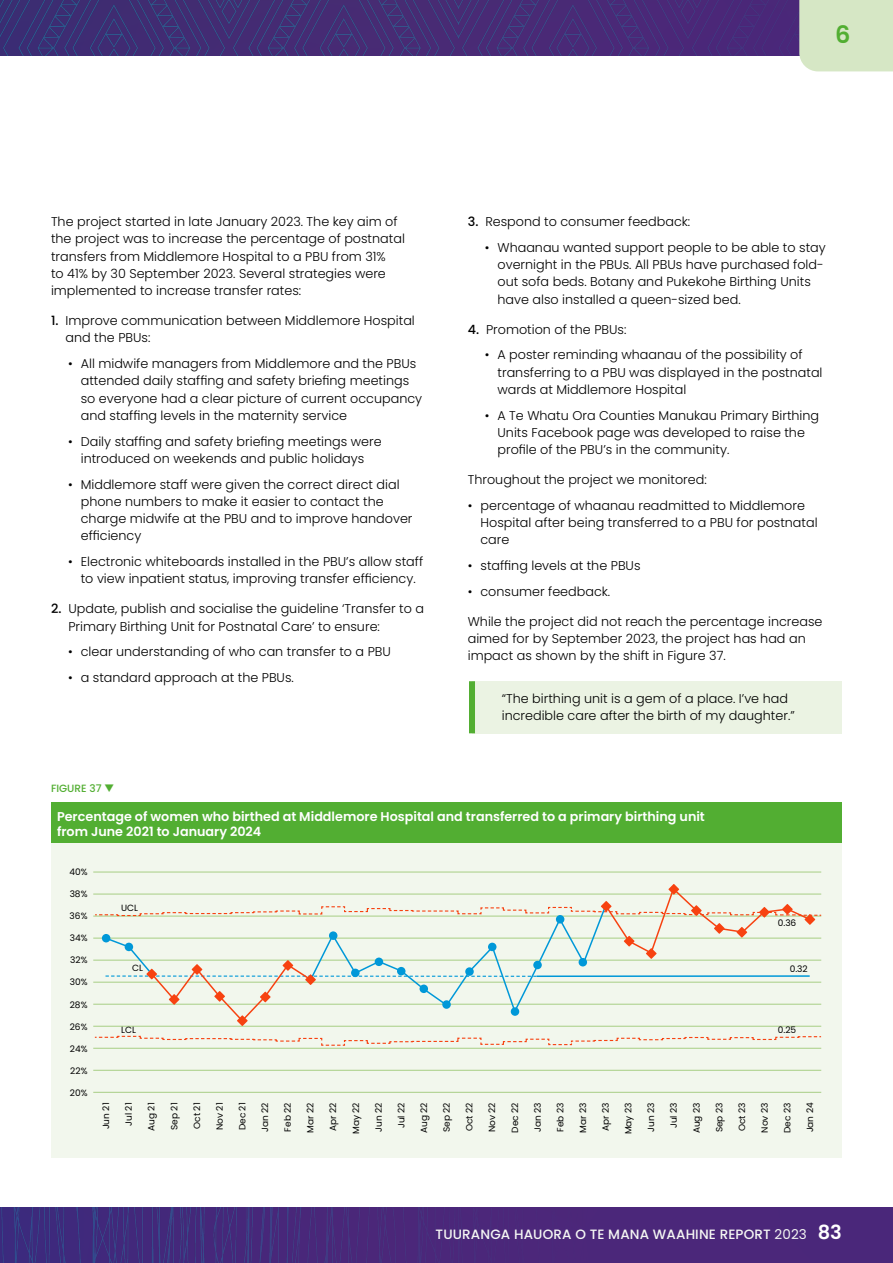
<style>
.page{position:relative;width:893px;height:1263px;background:#fff}
.page>*{position:absolute;margin:0;border:0;box-sizing:border-box;transform-origin:0 0}
.t1{font:600 24px "Poppins";color:#52ae32}
.t2{font:500 13.5px "Poppins";letter-spacing:.01em;color:#f5f7f4}
.t3{font:300 12.75px/17.2px "Poppins";color:#000}
.t4{font:600 12.75px/15.3px "Poppins";color:#fff}
.t5{font:500 10.5px "Poppins";color:#52ae32}
.t6{font:9px "Poppins";color:#000}
.s1{font-weight:500}
.s2{font-weight:400}
.s3{font-weight:600;font-size:19.5px;color:#fff}
</style>
<div class="page">
<div style="left:472px;top:681px;width:370px;height:52px;background:#ebf3e3"></div>
<div style="left:469px;top:681px;width:6px;height:52px;background:#52ae32"></div>
<div style="left:51px;top:802px;width:791px;height:41px;background:#52ae32"></div>
<div style="left:51px;top:843px;width:791px;height:315px;background:#f2f7ed"></div>
<hr style="left:93px;top:872px;width:728px;height:1px;background:#a7ce84">
<hr style="left:93px;top:894px;width:728px;height:1px;background:#a7ce84">
<hr style="left:93px;top:916px;width:728px;height:1px;background:#a7ce84">
<hr style="left:93px;top:938px;width:728px;height:1px;background:#a7ce84">
<hr style="left:93px;top:960px;width:728px;height:1px;background:#a7ce84">
<hr style="left:93px;top:982px;width:728px;height:1px;background:#a7ce84">
<hr style="left:93px;top:1004px;width:728px;height:1px;background:#a7ce84">
<hr style="left:93px;top:1026px;width:728px;height:1px;background:#a7ce84">
<hr style="left:93px;top:1048px;width:728px;height:1px;background:#a7ce84">
<hr style="left:93px;top:1070px;width:728px;height:1px;background:#a7ce84">
<hr style="left:93px;top:1092px;width:728px;height:1px;background:#a7ce84">
<svg style="left:237px;top:1015px;width:11px;height:11px"></svg>
<svg style="left:668px;top:884px;width:11px;height:11px"></svg>
<svg style="left:94px;top:1035px;width:728px;height:11px"></svg>
<svg style="left:94px;top:887px;width:728px;height:135px"></svg>
<svg style="left:146px;top:969px;width:11px;height:10px"></svg>
<img style="left:0;top:0;width:799px;height:56px">
<img style="left:0;top:1207px;width:893px;height:56px">
<div style="left:799px;top:0;width:94px;height:71px;background:#d6e7c5"></div>
<h1 class="t1" style="left:835px;top:20px;width:17px">6</h1>
<p class="t3" style="left:51px;top:213px;width:355px">The project started in late January 2023. The key aim of the project was to increase the percentage of postnatal transfers from Middlemore Hospital to a PBU from 31%<br>to 41% by 30 September 2023. Several strategies were implemented to increase transfer rates:</p>
<p class="t3" style="left:66px;top:312px;width:351px;text-indent:-15px"><span class="s1">1.</span> Improve communication between Middlemore Hospital and the PBUs:</p>
<p class="t3" style="left:81px;top:355px;width:343px;text-indent:-13px">• All midwife managers from Middlemore and the PBUs attended daily staffing and safety briefing meetings so everyone had a clear picture of current occupancy and staffing levels in the maternity service</p>
<p class="t3" style="left:68px;top:432px;width:315px;text-align:center">• Daily staffing and safety briefing meetings were introduced on weekends and public holidays</p>
<p class="t3" style="left:81px;top:475px;width:333px;text-indent:-13px">• Middlemore staff were given the correct direct dial phone numbers to make it easier to contact the charge midwife at the PBU and to improve handover efficiency</p>
<p class="t3" style="left:68px;top:553px;width:357px;text-align:center">• Electronic whiteboards installed in the PBU’s allow staff to view inpatient status, improving transfer efficiency.</p>
<p class="t3" style="left:68px;top:600px;width:357px;text-indent:-17px"><span class="s1">2.</span> Update, publish and socialise the guideline ‘Transfer to a<br>Primary Birthing Unit for Postnatal Care’ to ensure:</p>
<p class="t3" style="left:68px;top:643px;width:324px">• clear understanding of who can transfer to a PBU</p>
<p class="t3" style="left:68px;top:669px;width:227px">• a standard approach at the PBUs.</p>
<p class="t3" style="left:468px;top:213px;width:224px"><span class="s1">3.</span> Respond to consumer feedback:</p>
<p class="t3" style="left:497px;top:239px;width:330px;text-indent:-13px">• Whaanau wanted support people to be able to stay overnight in the PBUs. All PBUs have purchased fold&shy;out sofa beds. Botany and Pukekohe Birthing Units have also installed a queen-sized bed.</p>
<p class="t3" style="left:468px;top:320px;width:160px"><span class="s1">4.</span> Promotion of the PBUs:</p>
<p class="t3" style="left:497px;top:346px;width:326px;text-indent:-13px">• A poster reminding whaanau of the possibility of transferring to a PBU was displayed in the postnatal wards at Middlemore Hospital</p>
<p class="t3" style="left:497px;top:406px;width:323px;text-indent:-13px">• A Te Whatu Ora Counties Manukau Primary Birthing<br>Units Facebook page was developed to raise the profile of the PBU’s in the community.</p>
<p class="t3" style="left:468px;top:471px;width:240px">Throughout the project we monitored:</p>
<p class="t3" style="left:480px;top:497px;width:339px;text-indent:-13px">• percentage of whaanau readmitted to Middlemore<br>Hospital after being transferred to a PBU for postnatal care</p>
<p class="t3" style="left:468px;top:557px;width:174px">• staffing levels at the PBUs</p>
<p class="t3" style="left:468px;top:583px;width:144px">• consumer feedback.</p>
<p class="t3" style="left:468px;top:613px;width:356px">While the project did not reach the percentage increase aimed for by September 2023, the project has had an impact as shown by the shift in Figure 37.</p>
<p class="t3" style="left:502px;top:690px;width:294px">“The birthing unit is a gem of a place. I’ve had incredible care after the birth of my daughter.”</p>
<p class="t5" style="left:51px;top:782px;width:13px">FIGURE</p>
<p class="t5" style="left:89px;top:782px;width:27px">37 ❑</p>
<p class="t4" style="left:57px;top:809px;width:649px">Percentage of women who birthed at Middlemore Hospital and transferred to a primary birthing unit from June 2021 to January 2024</p>
<p class="t6" style="left:69px;top:867px;width:20px">40%</p>
<p class="t6" style="left:70px;top:889px;width:19px">38%</p>
<p class="t6" style="left:70px;top:911px;width:19px">36%</p>
<p class="t6" style="left:70px;top:933px;width:19px">34%</p>
<p class="t6" style="left:70px;top:955px;width:19px">32%</p>
<p class="t6" style="left:70px;top:977px;width:19px">30%</p>
<p class="t6" style="left:70px;top:999px;width:19px">28%</p>
<p class="t6" style="left:70px;top:1021px;width:19px">26%</p>
<p class="t6" style="left:70px;top:1043px;width:19px">24%</p>
<p class="t6" style="left:70px;top:1065px;width:19px">22%</p>
<p class="t6" style="left:70px;top:1087px;width:19px">20%</p>
<p class="t6" style="left:121px;top:903px;width:18px">UCL</p>
<p class="t6" style="left:132px;top:963px;width:12px">CL</p>
<p class="t6" style="left:778px;top:917px;width:20px">0.36</p>
<p class="t6" style="left:790px;top:963px;width:20px">0.32</p>
<p class="t6" style="left:121px;top:1024px;width:16px">LCL</p>
<p class="t6" style="left:778px;top:1025px;width:20px">0.25</p>
<p class="t6" style="left:101px;top:1129px;width:28px;rotate:-90deg">Jun 21</p>
<p class="t6" style="left:124px;top:1126px;width:25px;rotate:-90deg">Jul 21</p>
<p class="t6" style="left:146px;top:1131px;width:30px;rotate:-90deg">Aug 21</p>
<p class="t6" style="left:169px;top:1130px;width:29px;rotate:-90deg">Sep 21</p>
<p class="t6" style="left:192px;top:1129px;width:28px;rotate:-90deg">Oct 21</p>
<p class="t6" style="left:214px;top:1130px;width:29px;rotate:-90deg">Nov 21</p>
<p class="t6" style="left:237px;top:1130px;width:29px;rotate:-90deg">Dec 21</p>
<p class="t6" style="left:260px;top:1132px;width:31px;rotate:-90deg">Jan 22</p>
<p class="t6" style="left:283px;top:1131px;width:30px;rotate:-90deg">Feb 22</p>
<p class="t6" style="left:305px;top:1132px;width:31px;rotate:-90deg">Mar 22</p>
<p class="t6" style="left:328px;top:1131px;width:30px;rotate:-90deg">Apr 22</p>
<p class="t6" style="left:351px;top:1134px;width:33px;rotate:-90deg">May 22</p>
<p class="t6" style="left:373px;top:1131px;width:31px;rotate:-90deg">Jun 22</p>
<p class="t6" style="left:396px;top:1128px;width:27px;rotate:-90deg">Jul 22</p>
<p class="t6" style="left:419px;top:1133px;width:32px;rotate:-90deg">Aug 22</p>
<p class="t6" style="left:441px;top:1132px;width:31px;rotate:-90deg">Sep 22</p>
<p class="t6" style="left:464px;top:1131px;width:30px;rotate:-90deg">Oct 22</p>
<p class="t6" style="left:487px;top:1132px;width:31px;rotate:-90deg">Nov 22</p>
<p class="t6" style="left:510px;top:1133px;width:32px;rotate:-90deg">Dec 22</p>
<p class="t6" style="left:532px;top:1132px;width:31px;rotate:-90deg">Jan 23</p>
<p class="t6" style="left:555px;top:1132px;width:31px;rotate:-90deg">Feb 23</p>
<p class="t6" style="left:578px;top:1133px;width:32px;rotate:-90deg">Mar 23</p>
<p class="t6" style="left:600px;top:1131px;width:30px;rotate:-90deg">Apr 23</p>
<p class="t6" style="left:623px;top:1134px;width:33px;rotate:-90deg">May 23</p>
<p class="t6" style="left:646px;top:1132px;width:31px;rotate:-90deg">Jun 23</p>
<p class="t6" style="left:669px;top:1128px;width:27px;rotate:-90deg">Jul 23</p>
<p class="t6" style="left:691px;top:1133px;width:32px;rotate:-90deg">Aug 23</p>
<p class="t6" style="left:714px;top:1132px;width:31px;rotate:-90deg">Sep 23</p>
<p class="t6" style="left:737px;top:1131px;width:30px;rotate:-90deg">Oct 23</p>
<p class="t6" style="left:759px;top:1132px;width:32px;rotate:-90deg">Nov 23</p>
<p class="t6" style="left:782px;top:1133px;width:32px;rotate:-90deg">Dec 23</p>
<p class="t6" style="left:805px;top:1132px;width:31px;rotate:-90deg">Jan 24</p>
<p class="t2" style="left:436px;top:1227px;width:408px">TUURANGA HAUORA O TE MANA WAAHINE REPORT <span class="s2">2023</span> <span class="s3">83</span></p>
</div>
